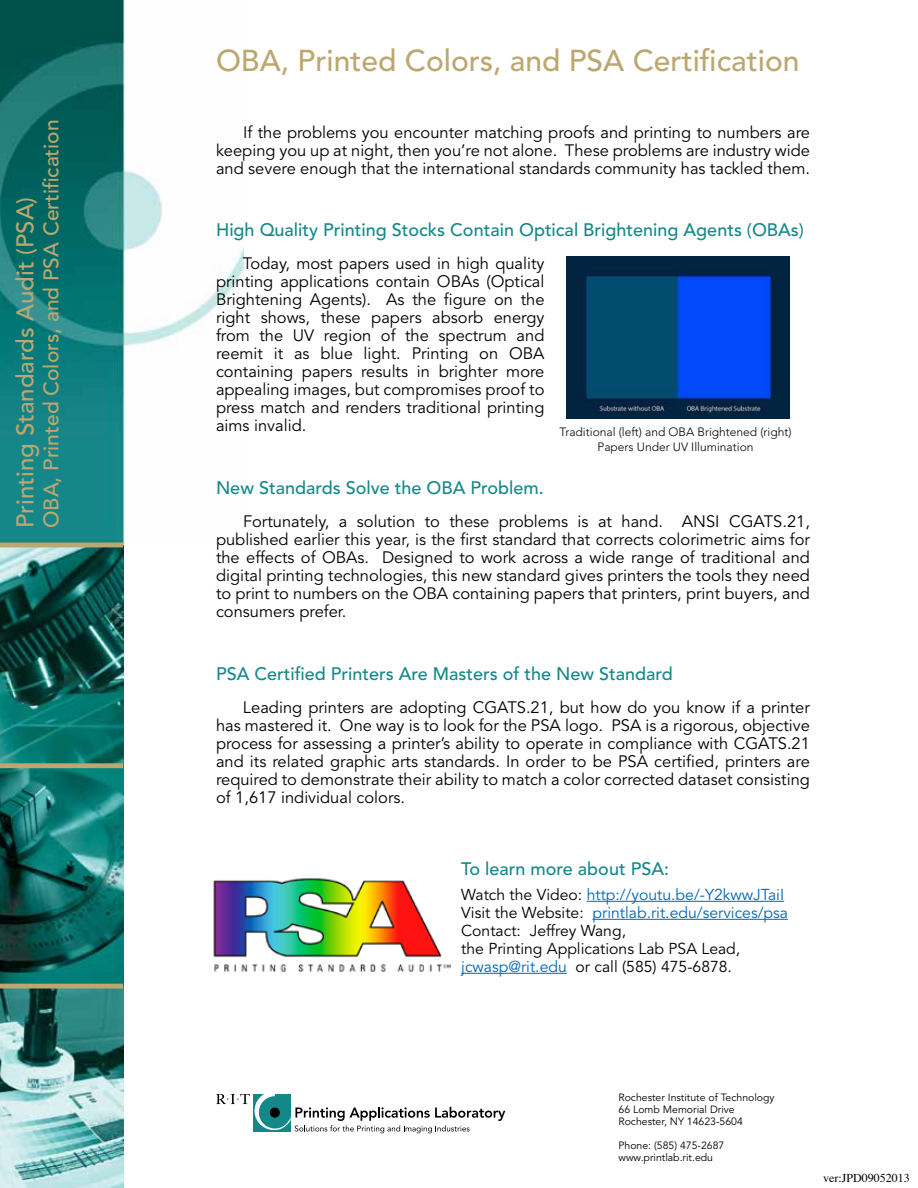
<style>
.page{position:relative;width:918px;height:1188px;background:#fff}
.page>*{position:absolute;margin:0;border:0;box-sizing:border-box;transform-origin:0 0}
.t1{font:500 30px "Avenir";color:#bca770}
.t2{font:500 24px "Avenir";color:#bca770}
.t3{font:500 21px "Avenir";color:#bca770}
.t4{font:500 18px "Avenir";color:#148889}
.t5{font:16.5px/18px "Avenir";color:#000;text-align:justify}
.t6{font:15.75px/18px "Avenir";color:#000}
.t7{font:300 12px/15.8px "Avenir";color:#000;text-align:center}
.t8{font:12px "Times";color:#000}
.t9{font:10.5px/12px "Avenir";color:#000}
.s1{color:#0066b3}
</style>
<div class="page">
<img style="left:0;top:547px;width:123px;height:641px">
<img style="left:0;top:0;width:244px;height:545px">
<hr style="left:0;top:543px;width:123px;height:4px;background:#bca770">
<div style="left:0;top:763px;width:123px;height:5px;background:#bca770"></div>
<div style="left:0;top:984px;width:123px;height:5px;background:#bca770"></div>
<hr style="left:587px;top:901px;width:197px;height:1px;background:#0066b3">
<hr style="left:593px;top:919px;width:195px;height:1px;background:#0066b3">
<hr style="left:461px;top:973px;width:106px;height:1px;background:#0066b3">
<svg style="left:216px;top:1094px;width:289px;height:39px"></svg>
<div style="left:270px;top:1108px;width:10px;height:10px;background:#000;border-radius:50%"></div>
<img style="left:566px;top:256px;width:224px;height:162px">
<img style="left:213px;top:878px;width:237px;height:94px">
<p class="t3" style="left:39px;top:528px;width:410px;rotate:-90deg">OBA, Printed Colors, and PSA Certification</p>
<h2 class="t2" style="left:11px;top:528px;width:333px;rotate:-90deg">Printing Standards Audit (PSA)</h2>
<h1 class="t1" style="left:216px;top:43px;width:585px">OBA, Printed Colors, and PSA Certification</h1>
<p class="t5" style="left:216px;top:124px;width:596px;text-indent:27px">If the problems you encounter matching proofs and printing to numbers are keeping you up at night, then you’re not alone. These problems are industry wide and severe enough that the international standards community has tackled them.</p>
<p class="t4" style="left:216px;top:219px;width:589px">High Quality Printing Stocks Contain Optical Brightening Agents (OBAs)</p>
<p class="t5" style="left:216px;top:255px;width:330px;text-indent:27px">Today, most papers used in high quality printing applications contain OBAs (Optical Brightening Agents). As the figure on the right shows, these papers absorb energy from the UV region of the spectrum and reemit it as blue light. Printing on OBA containing papers results in brighter more appealing images, but compromises proof to press match and renders traditional printing aims invalid.</p>
<p class="t7" style="left:560px;top:424px;width:233px">Traditional (left) and OBA Brightened (right)<br>Papers Under UV Illumination</p>
<p class="t4" style="left:216px;top:477px;width:329px">New Standards Solve the OBA Problem.</p>
<p class="t5" style="left:216px;top:513px;width:596px;text-indent:27px">Fortunately, a solution to these problems is at hand. ANSI CGATS.21, published earlier this year, is the first standard that corrects colorimetric aims for the effects of OBAs. Designed to work across a wide range of traditional and digital printing technologies, this new standard gives printers the tools they need to print to numbers on the OBA containing papers that printers, print buyers, and consumers prefer.</p>
<p class="t4" style="left:216px;top:663px;width:458px">PSA Certified Printers Are Masters of the New Standard</p>
<p class="t5" style="left:216px;top:699px;width:595px;text-indent:27px">Leading printers are adopting CGATS.21, but how do you know if a printer has mastered it. One way is to look for the PSA logo. PSA is a rigorous, objective process for assessing a printer’s ability to operate in compliance with CGATS.21 and its related graphic arts standards. In order to be PSA certified, printers are required to demonstrate their ability to match a color corrected dataset consisting of 1,617 individual colors.</p>
<p class="t4" style="left:461px;top:858px;width:209px">To learn more about PSA:</p>
<p class="t6" style="left:461px;top:886px;width:328px">Watch the Video: <span class="s1">http://youtu.be/-Y2kwwJTaiI </span>Visit the Website: <span class="s1">printlab.rit.edu/services/psa </span>Contact: Jeffrey Wang,<br>the Printing Applications Lab PSA Lead, <span class="s1">jcwasp@rit.edu</span> or call (585) 475-6878.</p>
<p class="t9" style="left:619px;top:1092px;width:158px">Rochester Institute of Technology<br>66 Lomb Memorial Drive<br>Rochester, NY 14623-5604</p>
<p class="t9" style="left:619px;top:1140px;width:107px">Phone: (585) 475-2687 www.printlab.rit.edu</p>
<p class="t8" style="left:823px;top:1167px;width:88px">ver:JPD09052013</p>
</div>
